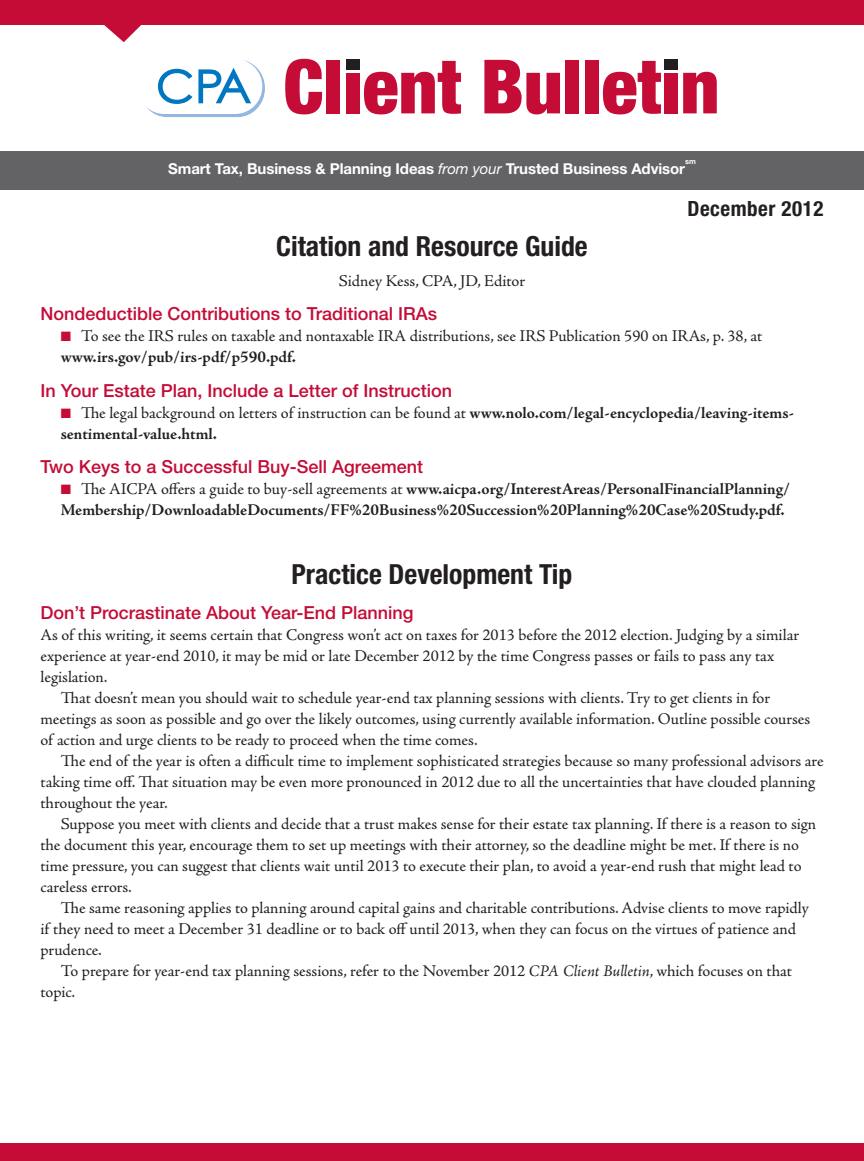
<style>
.page{position:relative;width:864px;height:1161px;background:#fff}
.page>*{position:absolute;margin:0;border:0;box-sizing:border-box;transform-origin:0 0}
.t1{font:700 condensed 27.75px "Helvetica Neue";color:#231f20}
.t2{font:700 condensed 21px "Helvetica Neue";letter-spacing:.025em;color:#231f20}
.t3{font:500 18px "Helvetica Neue";color:#c40c37}
.t4{font:16.5px/21px "Adobe Jenson Pro";letter-spacing:-.005em;color:#231f20}
.t5{font:700 16.5px/21px "Adobe Jenson Pro";letter-spacing:-.005em;color:#231f20}
.t6{font:700 15px "Helvetica Neue";letter-spacing:-.005em;color:#fff}
.t7{font:700 7.5px "Helvetica Neue";color:#fff}
.s1{font-weight:400;font-style:italic}
.s2{color:#c40c37}
.s3{font-weight:700}
.s4{font-weight:400}
.s5{font-style:italic}
</style>
<div class="page">
<svg style="left:285px;top:59px;width:37px;height:55px"></svg>
<div style="left:327px;top:60px;width:13px;height:53px;background:#c40c37"></div>
<div style="left:346px;top:73px;width:14px;height:40px;background:#c40c37"></div>
<div style="left:346px;top:60px;width:14px;height:10px;background:#231f20"></div>
<svg style="left:364px;top:61px;width:97px;height:53px"></svg>
<svg style="left:484px;top:60px;width:76px;height:54px"></svg>
<div style="left:566px;top:60px;width:13px;height:53px;background:#c40c37"></div>
<div style="left:585px;top:60px;width:13px;height:53px;background:#c40c37"></div>
<svg style="left:603px;top:61px;width:58px;height:53px"></svg>
<div style="left:664px;top:73px;width:14px;height:40px;background:#c40c37"></div>
<div style="left:664px;top:60px;width:14px;height:10px;background:#231f20"></div>
<svg style="left:683px;top:72px;width:34px;height:41px"></svg>
<div style="left:0;top:151px;width:864px;height:38px;background:#636366"></div>
<svg style="left:147px;top:60px;width:118px;height:57px"></svg>
<div style="left:0;top:0;width:864px;height:26px;background:#c40c37"></div>
<svg style="left:92px;top:25px;width:60px;height:17px"></svg>
<div style="left:0;top:1143px;width:864px;height:18px;background:#c40c37"></div>
<p class="t7" style="left:685px;top:157px;width:12px">sm</p>
<p class="t2" style="left:687px;top:196px;width:138px">December 2012</p>
<p class="t6" style="left:168px;top:159px;width:518px">Smart Tax, Business &amp; Planning Ideas <span class="s1">from your</span> Trusted Business Advisor</p>
<h1 class="t1" style="left:276px;top:229px;width:313px">Citation and Resource Guide</h1>
<p class="t4" style="left:339px;top:270px;width:188px">Sidney Kess, CPA, JD, Editor</p>
<p class="t3" style="left:40px;top:303px;width:398px">Nondeductible Contributions to Traditional IRAs</p>
<p class="t4" style="left:61px;top:326px;width:703px"><span class="s2">■</span> To see the IRS rules on taxable and nontaxable IRA distributions, see IRS Publication 590 on IRAs, p. 38, at <span class="s3">www.irs.gov/pub/irs-pdf/p590.pdf.</span></p>
<p class="t3" style="left:40px;top:379px;width:413px">In Your Estate Plan, Include a Letter of Instruction</p>
<p class="t5" style="left:61px;top:402px;width:735px"><span class="s2">■</span> <span class="s4">The legal background on letters of instruction can be found at</span> www.nolo.com/legal-encyclopedia/leaving-items&shy;sentimental-value.html.</p>
<p class="t3" style="left:40px;top:456px;width:384px">Two Keys to a Successful Buy-Sell Agreement</p>
<p class="t5" style="left:61px;top:479px;width:731px"><span class="s2">■</span> <span class="s4">The AICPA offers a guide to buy-sell agreements at</span> www.aicpa.org/InterestAreas/PersonalFinancialPlanning/<br>Membership/DownloadableDocuments/FF%20Business%20Succession%20Planning%20Case%20Study.pdf.</p>
<h1 class="t1" style="left:292px;top:557px;width:282px">Practice Development Tip</h1>
<p class="t3" style="left:40px;top:601px;width:375px">Don’t Procrastinate About Year-End Planning</p>
<p class="t4" style="left:40px;top:624px;width:760px">As of this writing, it seems certain that Congress won’t act on taxes for 2013 before the 2012 election. Judging by a similar</p>
<p class="t4" style="left:40px;top:645px;width:735px">experience at year-end 2010, it may be mid or late December 2012 by the time Congress passes or fails to pass any tax</p>
<p class="t4" style="left:40px;top:666px;width:69px">legislation.</p>
<p class="t4" style="left:61px;top:687px;width:711px">That doesn’t mean you should wait to schedule year-end tax planning sessions with clients. Try to get clients in for</p>
<p class="t4" style="left:40px;top:708px;width:771px">meetings as soon as possible and go over the likely outcomes, using currently available information. Outline possible courses</p>
<p class="t4" style="left:40px;top:729px;width:439px">of action and urge clients to be ready to proceed when the time comes.</p>
<p class="t4" style="left:61px;top:750px;width:764px">The end of the year is often a difficult time to implement sophisticated strategies because so many professional advisors are</p>
<p class="t4" style="left:40px;top:771px;width:776px">taking time off. That situation may be even more pronounced in 2012 due to all the uncertainties that have clouded planning</p>
<p class="t4" style="left:40px;top:792px;width:129px">throughout the year.</p>
<p class="t4" style="left:61px;top:813px;width:757px">Suppose you meet with clients and decide that a trust makes sense for their estate tax planning. If there is a reason to sign</p>
<p class="t4" style="left:40px;top:834px;width:760px">the document this year, encourage them to set up meetings with their attorney, so the deadline might be met. If there is no</p>
<p class="t4" style="left:40px;top:855px;width:763px">time pressure, you can suggest that clients wait until 2013 to execute their plan, to avoid a year-end rush that might lead to</p>
<p class="t4" style="left:40px;top:876px;width:93px">careless errors.</p>
<p class="t4" style="left:61px;top:897px;width:750px">The same reasoning applies to planning around capital gains and charitable contributions. Advise clients to move rapidly</p>
<p class="t4" style="left:40px;top:918px;width:757px">if they need to meet a December 31 deadline or to back off until 2013, when they can focus on the virtues of patience and</p>
<p class="t4" style="left:40px;top:939px;width:63px">prudence.</p>
<p class="t4" style="left:61px;top:960px;width:733px">To prepare for year-end tax planning sessions, refer to the November 2012 <span class="s5">CPA Client Bulletin</span>, which focuses on that</p>
<p class="t4" style="left:40px;top:981px;width:36px">topic.</p>
</div>
